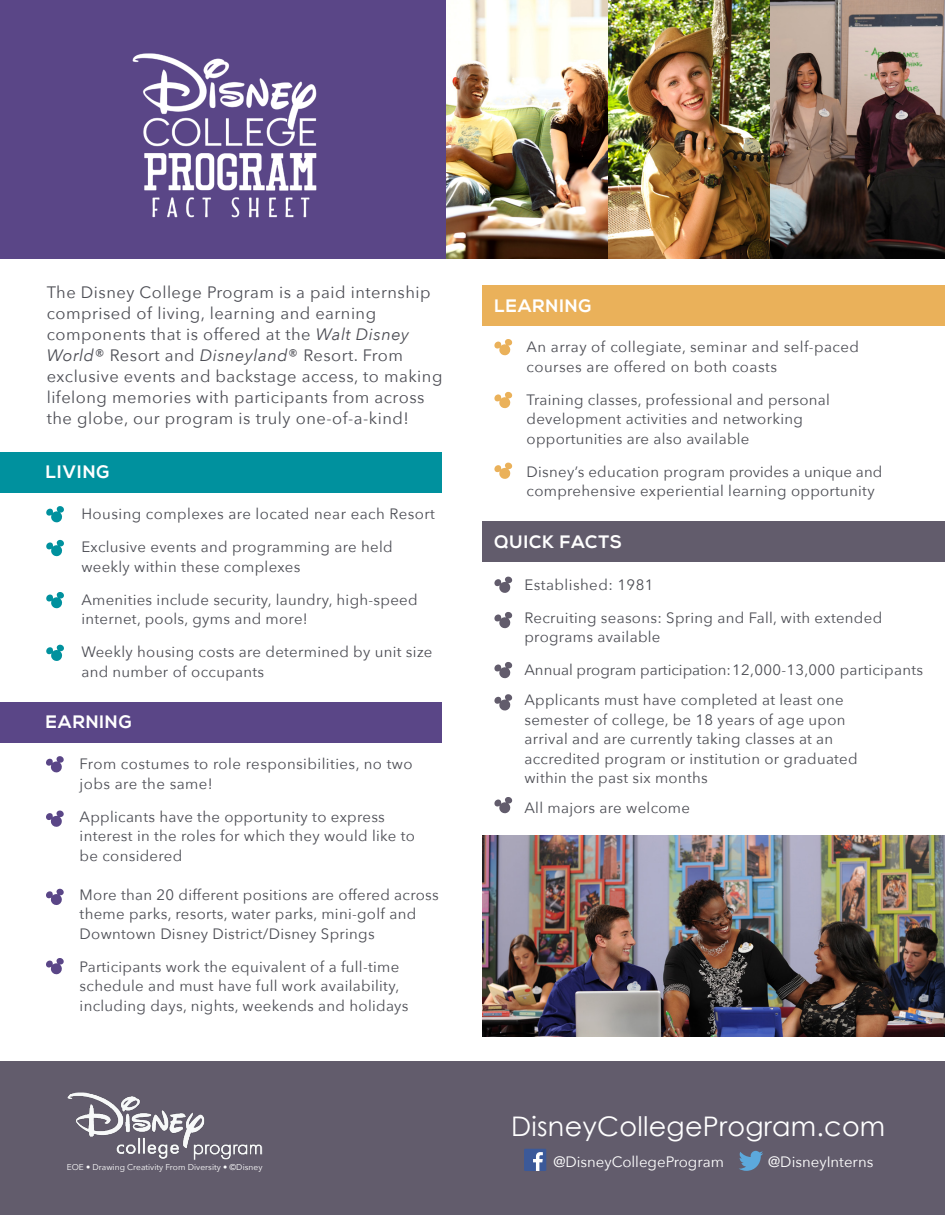
<style>
.page{position:relative;width:945px;height:1215px;background:#fff}
.page>*{position:absolute;margin:0;border:0;box-sizing:border-box;transform-origin:0 0}
.t1{font:27px "Century Gothic";letter-spacing:.01em;color:#fff}
.t2{font:700 18px "Nexa";letter-spacing:.05em;color:#fff}
.t3{font:16.5px/21px "Avenir Next";letter-spacing:.03em;color:#4c4d54}
.t4{font:15px/19.5px "Avenir Next";letter-spacing:.02em;color:#4c4d54}
.t5{font:15px "Avenir Next";color:#4c4d54}
.t6{font:15px "Avenir Next";color:#fff}
.t7{font:8.4px "Avenir Next";letter-spacing:.005em;color:#fff}
.s1{font-style:italic}
</style>
<div class="page">
<div style="left:0;top:452px;width:441px;height:40px;background:#00919e"></div>
<div style="left:0;top:702px;width:441px;height:40px;background:#5a4687"></div>
<div style="left:483px;top:286px;width:462px;height:40px;background:#eab15a"></div>
<div style="left:483px;top:522px;width:462px;height:40px;background:#625c6c"></div>
<svg style="left:494px;top:339px;width:19px;height:17px"></svg>
<svg style="left:46px;top:506px;width:18px;height:17px"></svg>
<svg style="left:46px;top:756px;width:18px;height:17px"></svg>
<svg style="left:46px;top:539px;width:18px;height:18px"></svg>
<svg style="left:494px;top:391px;width:19px;height:18px"></svg>
<svg style="left:46px;top:592px;width:18px;height:17px"></svg>
<svg style="left:46px;top:810px;width:18px;height:17px"></svg>
<svg style="left:494px;top:462px;width:19px;height:17px"></svg>
<svg style="left:46px;top:644px;width:18px;height:17px"></svg>
<svg style="left:46px;top:888px;width:18px;height:17px"></svg>
<svg style="left:46px;top:958px;width:18px;height:17px"></svg>
<svg style="left:494px;top:576px;width:19px;height:17px"></svg>
<svg style="left:494px;top:612px;width:19px;height:17px"></svg>
<svg style="left:494px;top:662px;width:19px;height:17px"></svg>
<svg style="left:494px;top:694px;width:19px;height:17px"></svg>
<svg style="left:494px;top:797px;width:19px;height:17px"></svg>
<div style="left:0;top:0;width:447px;height:259px;background:#5a4687"></div>
<img style="left:132px;top:53px;width:185px;height:165px">
<img style="left:447px;top:0;width:498px;height:259px">
<div style="left:0;top:1062px;width:945px;height:153px;background:#625c6c"></div>
<svg style="left:739px;top:1151px;width:24px;height:20px"></svg>
<div style="left:524px;top:1149px;width:22px;height:22px;background:#3b5999"></div>
<svg style="left:533px;top:1152px;width:10px;height:19px"></svg>
<img style="left:67px;top:1092px;width:196px;height:68px">
<img style="left:483px;top:836px;width:462px;height:201px">
<p class="t3" style="left:47px;top:281px;width:385px">The Disney College Program is a paid internship comprised of living, learning and earning</p>
<p class="t3" style="left:47px;top:323px;width:397px">components that is offered at the <span class="s1">Walt Disney World</span>® Resort and <span class="s1">Disneyland</span>® Resort. From exclusive events and backstage access, to making lifelong memories with participants from across the globe, our program is truly one-of-a-kind!</p>
<p class="t2" style="left:46px;top:461px;width:65px">LIVING</p>
<p class="t4" style="left:81px;top:504px;width:355px">Housing complexes are located near each Resort</p>
<p class="t4" style="left:81px;top:537px;width:313px">Exclusive events and programming are held</p>
<p class="t4" style="left:81px;top:556px;width:221px">weekly within these complexes</p>
<p class="t4" style="left:81px;top:589px;width:338px">Amenities include security, laundry, high-speed</p>
<p class="t4" style="left:81px;top:609px;width:228px">internet, pools, gyms and more!</p>
<p class="t4" style="left:81px;top:642px;width:353px">Weekly housing costs are determined by unit size and number of occupants</p>
<p class="t2" style="left:46px;top:711px;width:87px">EARNING</p>
<p class="t4" style="left:80px;top:754px;width:335px">From costumes to role responsibilities, no two jobs are the same!</p>
<p class="t4" style="left:80px;top:806px;width:307px">Applicants have the opportunity to express</p>
<p class="t4" style="left:80px;top:826px;width:337px">interest in the roles for which they would like to</p>
<p class="t4" style="left:80px;top:845px;width:104px">be considered</p>
<p class="t4" style="left:80px;top:884px;width:361px">More than 20 different positions are offered across theme parks, resorts, water parks, mini-golf and<br>Downtown Disney District/Disney Springs</p>
<p class="t4" style="left:80px;top:956px;width:321px">Participants work the equivalent of a full-time schedule and must have full work availability,</p>
<p class="t4" style="left:80px;top:995px;width:330px">including days, nights, weekends and holidays</p>
<p class="t2" style="left:494px;top:296px;width:99px">LEARNING</p>
<p class="t4" style="left:527px;top:337px;width:334px">An array of collegiate, seminar and self-paced courses are offered on both coasts</p>
<p class="t4" style="left:527px;top:389px;width:305px">Training classes, professional and personal</p>
<p class="t4" style="left:527px;top:409px;width:278px">development activities and networking</p>
<p class="t4" style="left:527px;top:428px;width:224px">opportunities are also available</p>
<p class="t4" style="left:527px;top:461px;width:357px">Disney’s education program provides a unique and comprehensive experiential learning opportunity</p>
<p class="t2" style="left:494px;top:532px;width:129px">QUICK FACTS</p>
<p class="t4" style="left:524px;top:574px;width:131px">Established: 1981</p>
<p class="t4" style="left:524px;top:607px;width:359px">Recruiting seasons: Spring and Fall, with extended</p>
<p class="t4" style="left:524px;top:627px;width:138px">programs available</p>
<p class="t5" style="left:524px;top:658px;width:400px">Annual program participation:12,000-13,000 participants</p>
<p class="t4" style="left:524px;top:690px;width:321px">Applicants must have completed at least one</p>
<p class="t4" style="left:524px;top:709px;width:323px">semester of college, be 18 years of age upon</p>
<p class="t4" style="left:524px;top:729px;width:310px">arrival and are currently taking classes at an</p>
<p class="t4" style="left:524px;top:748px;width:335px">accredited program or institution or graduated</p>
<p class="t4" style="left:524px;top:768px;width:185px">within the past six months</p>
<p class="t4" style="left:524px;top:798px;width:167px">All majors are welcome</p>
<p class="t1" style="left:511px;top:1110px;width:376px">DisneyCollegeProgram.com</p>
<p class="t7" style="left:67px;top:1160px;width:197px">EOE • Drawing Creativity From Diversity • ©Disney</p>
<p class="t6" style="left:553px;top:1149px;width:172px">@DisneyCollegeProgram</p>
<p class="t6" style="left:768px;top:1149px;width:107px">@DisneyInterns</p>
</div>
